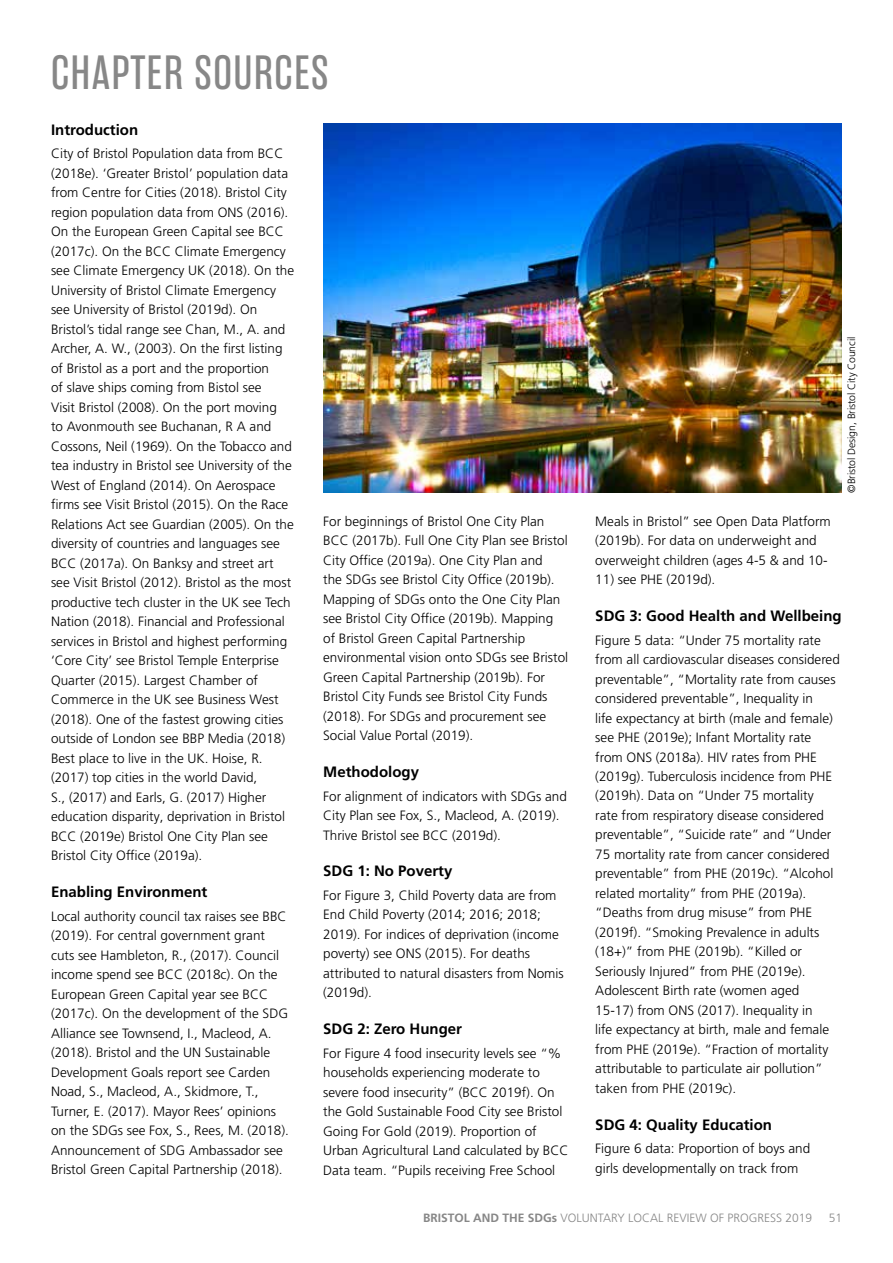
<style>
.page{position:relative;width:893px;height:1263px;background:#fff}
.page>*{position:absolute;margin:0;border:0;box-sizing:border-box;transform-origin:0 0}
.t1{font:48px "Rama Gothic E";letter-spacing:.03em;color:#878787}
.t2{font:700 15px "Frutiger LT Pro";color:#000}
.t3{font:300 13.5px/19.5px "Frutiger LT Pro";color:#000}
.t4{font:300 12px "Frutiger LT Pro";color:#878787}
.t5{font:300 10.5px "Frutiger LT Pro";letter-spacing:-.01em;color:#000}
.s1{font-weight:700}
</style>
<div class="page">
<img style="left:323px;top:123px;width:519px;height:370px">
<h1 class="t1" style="left:51px;top:47px;width:279px">CHAPTER SOURCES</h1>
<p class="t2" style="left:51px;top:120px;width:89px">Introduction</p>
<p class="t3" style="left:51px;top:144px;width:245px">City of Bristol Population data from BCC (2018e). ‘Greater Bristol’ population data from Centre for Cities (2018). Bristol City region population data from ONS (2016).<br>On the European Green Capital see BCC (2017c). On the BCC Climate Emergency see Climate Emergency UK (2018). On the University of Bristol Climate Emergency see University of Bristol (2019d). On Bristol’s tidal range see Chan, M., A. and Archer, A. W., (2003). On the first listing of Bristol as a port and the proportion<br>of slave ships coming from Bistol see<br>Visit Bristol (2008). On the port moving<br>to Avonmouth see Buchanan, R A and Cossons, Neil (1969). On the Tobacco and tea industry in Bristol see University of the West of England (2014). On Aerospace firms see Visit Bristol (2015). On the Race Relations Act see Guardian (2005). On the diversity of countries and languages see BCC (2017a). On Banksy and street art see Visit Bristol (2012). Bristol as the most productive tech cluster in the UK see Tech Nation (2018). Financial and Professional services in Bristol and highest performing ‘Core City’ see Bristol Temple Enterprise Quarter (2015). Largest Chamber of Commerce in the UK see Business West (2018). One of the fastest growing cities outside of London see BBP Media (2018)<br>Best place to live in the UK. Hoise, R. (2017) top cities in the world David,<br>S., (2017) and Earls, G. (2017) Higher education disparity, deprivation in Bristol BCC (2019e) Bristol One City Plan see Bristol City Office (2019a).</p>
<p class="t2" style="left:51px;top:883px;width:158px">Enabling Environment</p>
<p class="t3" style="left:51px;top:906px;width:239px">Local authority council tax raises see BBC (2019). For central government grant cuts see Hambleton, R., (2017). Council income spend see BCC (2018c). On the European Green Capital year see BCC (2017c). On the development of the SDG Alliance see Townsend, I., Macleod, A. (2018). Bristol and the UN Sustainable Development Goals report see Carden Noad, S., Macleod, A., Skidmore, T., Turner, E. (2017). Mayor Rees’ opinions on the SDGs see Fox, S., Rees, M. (2018).<br>Announcement of SDG Ambassador see Bristol Green Capital Partnership (2018).</p>
<p class="t3" style="left:323px;top:511px;width:247px">For beginnings of Bristol One City Plan BCC (2017b). Full One City Plan see Bristol City Office (2019a). One City Plan and<br>the SDGs see Bristol City Office (2019b).<br>Mapping of SDGs onto the One City Plan see Bristol City Office (2019b). Mapping of Bristol Green Capital Partnership environmental vision onto SDGs see Bristol Green Capital Partnership (2019b). For Bristol City Funds see Bristol City Funds (2018). For SDGs and procurement see Social Value Portal (2019).</p>
<p class="t2" style="left:323px;top:763px;width:97px">Methodology</p>
<p class="t3" style="left:323px;top:786px;width:245px">For alignment of indicators with SDGs and<br>City Plan see Fox, S., Macleod, A. (2019).<br>Thrive Bristol see BCC (2019d).</p>
<p class="t2" style="left:323px;top:862px;width:131px">SDG 1: No Poverty</p>
<p class="t3" style="left:323px;top:885px;width:242px">For Figure 3, Child Poverty data are from End Child Poverty (2014; 2016; 2018; 2019). For indices of deprivation (income poverty) see ONS (2015). For deaths attributed to natural disasters from Nomis (2019d).</p>
<p class="t2" style="left:323px;top:1020px;width:140px">SDG 2: Zero Hunger</p>
<p class="t3" style="left:323px;top:1043px;width:247px">For Figure 4 food insecurity levels see “% households experiencing moderate to severe food insecurity” (BCC 2019f). On the Gold Sustainable Food City see Bristol Going For Gold (2019). Proportion of Urban Agricultural Land calculated by BCC Data team. “Pupils receiving Free School</p>
<p class="t5" style="left:845px;top:493px;width:157px;rotate:-90deg">©Bristol Design, Bristol City Council</p>
<p class="t3" style="left:595px;top:511px;width:237px">Meals in Bristol” see Open Data Platform (2019b). For data on underweight and overweight children (ages 4-5 &amp; and 10-</p>
<p class="t3" style="left:595px;top:570px;width:122px">11) see PHE (2019d).</p>
<p class="t2" style="left:595px;top:607px;width:248px">SDG 3: Good Health and Wellbeing</p>
<p class="t3" style="left:595px;top:630px;width:246px">Figure 5 data: “Under 75 mortality rate from all cardiovascular diseases considered preventable”, “Mortality rate from causes considered preventable”, Inequality in<br>life expectancy at birth (male and female) see PHE (2019e); Infant Mortality rate from ONS (2018a). HIV rates from PHE (2019g). Tuberculosis incidence from PHE (2019h). Data on “Under 75 mortality<br>rate from respiratory disease considered preventable”, “Suicide rate” and “Under 75 mortality rate from cancer considered preventable” from PHE (2019c). “Alcohol related mortality” from PHE (2019a). “Deaths from drug misuse” from PHE (2019f). “Smoking Prevalence in adults (18+)” from PHE (2019b). “Killed or Seriously Injured” from PHE (2019e).<br>Adolescent Birth rate (women aged 15-17) from ONS (2017). Inequality in<br>life expectancy at birth, male and female from PHE (2019e). “Fraction of mortality attributable to particulate air pollution” taken from PHE (2019c).</p>
<p class="t2" style="left:595px;top:1115px;width:178px">SDG 4: Quality Education</p>
<p class="t3" style="left:595px;top:1139px;width:216px">Figure 6 data: Proportion of boys and girls developmentally on track from</p>
<p class="t4" style="left:423px;top:1211px;width:391px"><span class="s1">BRISTOL AND THE SDGs</span> VOLUNTARY LOCAL REVIEW OF PROGRESS 2019</p>
<p class="t4" style="left:829px;top:1211px;width:15px">51</p>
</div>
